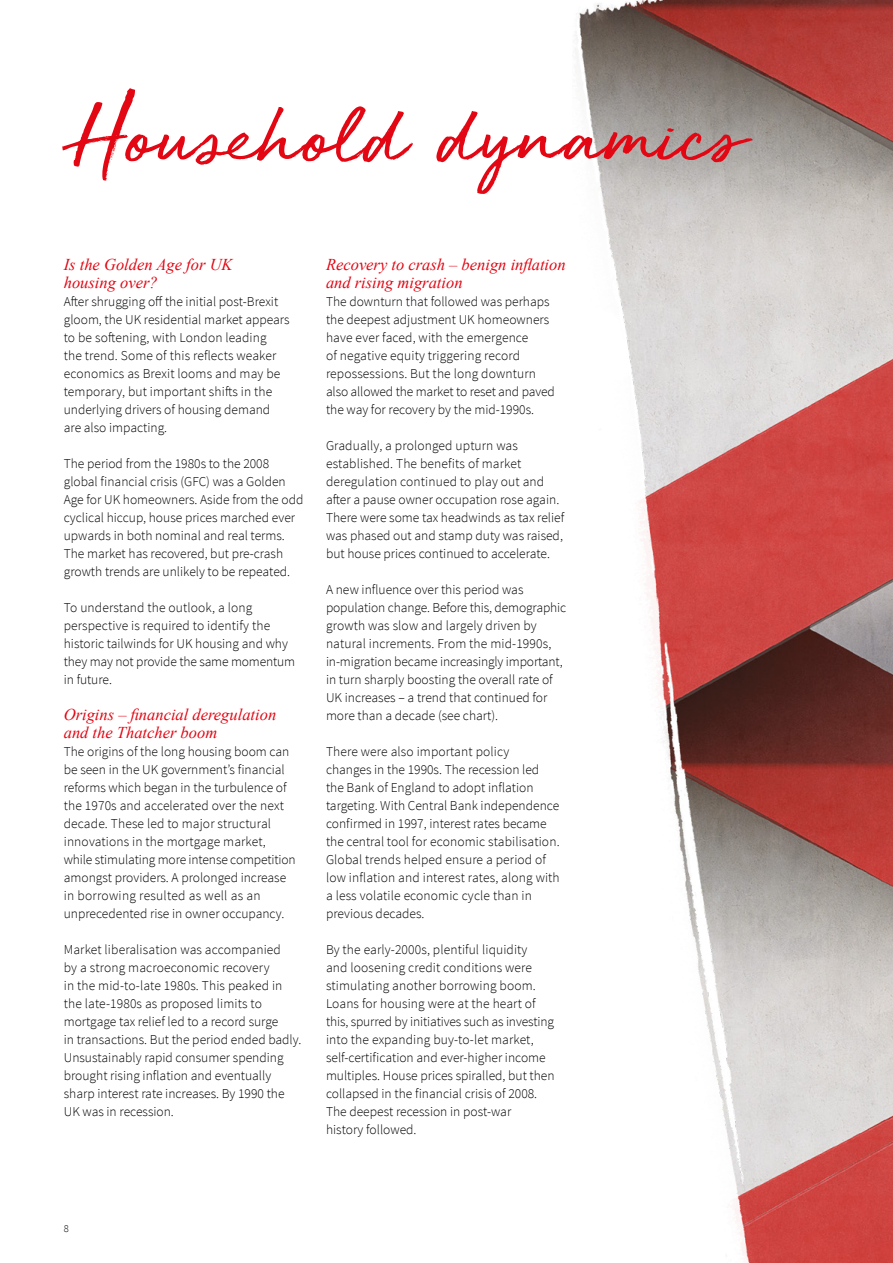
<style>
.page{position:relative;width:893px;height:1263px;background:#fff}
.page>*{position:absolute;margin:0;border:0;box-sizing:border-box;transform-origin:0 0}
.t1{font:94.5px "JLL Hand";color:#e30613}
.t2{font:italic 16.5px/18px "Times New Roman";color:#e30613}
.t3{font:300 13.5px/18px "Source Sans Pro";color:#000}
.t4{font:300 10.5px "Source Sans Pro";color:#000}
</style>
<div class="page">
<img style="left:575px;top:0;width:318px;height:1263px">
<h1 class="t1" style="left:68px;top:71px;width:677px">Household dynamics</h1>
<p class="t2" style="left:64px;top:255px;width:170px">Is the Golden Age for UK housing over?</p>
<p class="t3" style="left:64px;top:293px;width:227px">After shrugging off the initial post-Brexit gloom, the UK residential market appears to be softening, with London leading<br>the trend. Some of this reflects weaker economics as Brexit looms and may be temporary, but important shifts in the underlying drivers of housing demand are also impacting.</p>
<p class="t3" style="left:64px;top:455px;width:241px">The period from the 1980s to the 2008 global financial crisis (GFC) was a Golden Age for UK homeowners. Aside from the odd cyclical hiccup, house prices marched ever upwards in both nominal and real terms.<br>The market has recovered, but pre-crash growth trends are unlikely to be repeated.</p>
<p class="t3" style="left:64px;top:599px;width:233px">To understand the outlook, a long perspective is required to identify the historic tailwinds for UK housing and why they may not provide the same momentum in future.</p>
<p class="t2" style="left:64px;top:705px;width:214px">Origins – financial deregulation and the Thatcher boom</p>
<p class="t3" style="left:64px;top:743px;width:233px">The origins of the long housing boom can be seen in the UK government’s financial reforms which began in the turbulence of the 1970s and accelerated over the next decade. These led to major structural innovations in the mortgage market, while stimulating more intense competition amongst providers. A prolonged increase in borrowing resulted as well as an unprecedented rise in owner occupancy.</p>
<p class="t3" style="left:64px;top:941px;width:239px">Market liberalisation was accompanied<br>by a strong macroeconomic recovery<br>in the mid-to-late 1980s. This peaked in the late-1980s as proposed limits to mortgage tax relief led to a record surge<br>in transactions. But the period ended badly.<br>Unsustainably rapid consumer spending brought rising inflation and eventually sharp interest rate increases. By 1990 the UK was in recession.</p>
<p class="t2" style="left:326px;top:255px;width:241px">Recovery to crash – benign inflation and rising migration</p>
<p class="t3" style="left:326px;top:293px;width:230px">The downturn that followed was perhaps the deepest adjustment UK homeowners have ever faced, with the emergence<br>of negative equity triggering record repossessions. But the long downturn also allowed the market to reset and paved the way for recovery by the mid-1990s.</p>
<p class="t3" style="left:326px;top:437px;width:240px">Gradually, a prolonged upturn was established. The benefits of market deregulation continued to play out and after a pause owner occupation rose again.<br>There were some tax headwinds as tax relief was phased out and stamp duty was raised, but house prices continued to accelerate.</p>
<p class="t3" style="left:326px;top:581px;width:242px">A new influence over this period was population change. Before this, demographic growth was slow and largely driven by natural increments. From the mid-1990s, in-migration became increasingly important, in turn sharply boosting the overall rate of UK increases – a trend that continued for more than a decade (see chart).</p>
<p class="t3" style="left:326px;top:743px;width:235px">There were also important policy<br>changes in the 1990s. The recession led the Bank of England to adopt inflation targeting. With Central Bank independence confirmed in 1997, interest rates became the central tool for economic stabilisation.<br>Global trends helped ensure a period of low inflation and interest rates, along with a less volatile economic cycle than in previous decades.</p>
<p class="t3" style="left:326px;top:940px;width:230px">By the early-2000s, plentiful liquidity<br>and loosening credit conditions were stimulating another borrowing boom.<br>Loans for housing were at the heart of this, spurred by initiatives such as investing into the expanding buy-to-let market, self-certification and ever-higher income multiples. House prices spiralled, but then collapsed in the financial crisis of 2008.<br>The deepest recession in post-war<br>history followed.</p>
<p class="t4" style="left:64px;top:1222px;width:7px">8</p>
</div>
